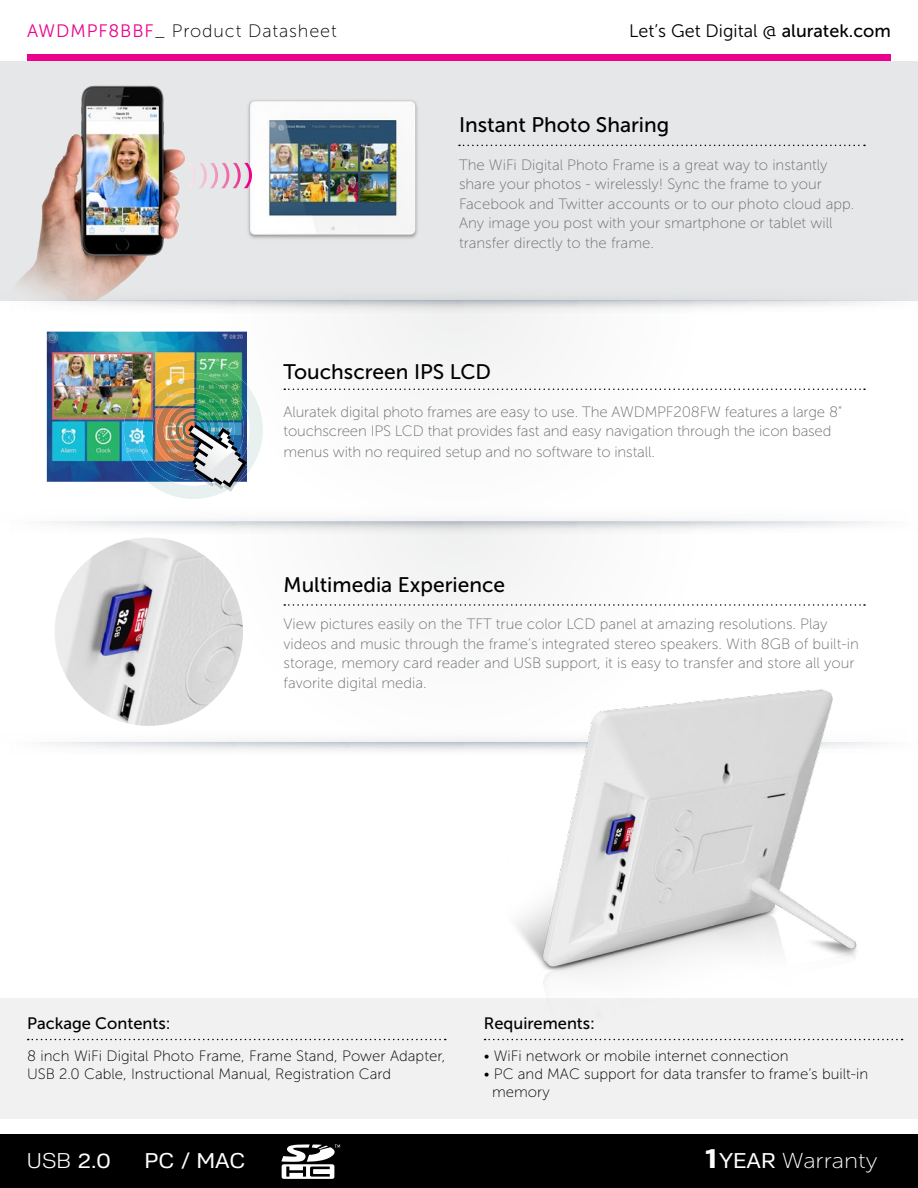
<style>
.page{position:relative;width:918px;height:1188px;background:#fff}
.page>*{position:absolute;margin:0;border:0;box-sizing:border-box;transform-origin:0 0}
.t1{font:21.6px "Museo Sans 100";color:#fff;scale:1.11 1}
.t2{font:300 21.6px "Crique Grotesk";color:#fff;scale:1.11 1}
.t3{font:21.6px "Crique Grotesk";color:#fff;scale:1.11 1}
.t4{font:21px "Museo Sans 500";color:#000}
.t5{font:18px "Museo Sans 300";color:#000}
.t6{font:18px "Museo Sans 100";letter-spacing:.05em;color:#000}
.t7{font:16.5px "Museo Sans 500";color:#000}
.t8{font:15px/19.5px "Museo Sans 100";color:#6d6e71}
.t9{font:15px/18px "Museo Sans 100";color:#000}
.s1{font-family:"Museo Sans 300";color:#ec008c}
.s2{font-family:"Museo Sans 500"}
.s3{font-weight:400}
.s4{font-family:"Crique Grotesk";font-weight:700;font-size:28.35px}
.s5{font-family:"Crique Grotesk"}
</style>
<div class="page">
<div style="left:0;top:1134px;width:918px;height:54px;background:#000"></div>
<div style="left:0;top:998px;width:918px;height:121px;background:#f1f1f2"></div>
<div style="left:0;top:61px;width:918px;height:239px;background:#e6e7e8"></div>
<svg style="left:281px;top:1144px;width:59px;height:35px"></svg>
<img style="left:17px;top:85px;width:434px;height:215px">
<img style="left:199px;top:163px;width:8px;height:25px">
<img style="left:210px;top:163px;width:8px;height:25px">
<img style="left:221px;top:163px;width:8px;height:25px">
<img style="left:232px;top:163px;width:9px;height:25px">
<img style="left:244px;top:163px;width:8px;height:25px">
<img style="left:188px;top:163px;width:7px;height:25px">
<img style="left:55px;top:538px;width:188px;height:188px;border-radius:94px">
<img style="left:47px;top:332px;width:200px;height:150px">
<img style="left:122px;top:360px;width:125px;height:122px">
<img style="left:148px;top:385px;width:115px;height:114px">
<img style="left:499px;top:689px;width:397px;height:352px">
<svg style="left:28px;top:1039px;width:418px;height:1px"></svg>
<svg style="left:485px;top:1039px;width:418px;height:1px"></svg>
<svg style="left:459px;top:145px;width:406px;height:1px"></svg>
<svg style="left:284px;top:604px;width:581px;height:2px"></svg>
<svg style="left:284px;top:389px;width:581px;height:1px"></svg>
<div style="left:27px;top:54px;width:864px;height:7px;background:#ec008c"></div>
<p class="t6" style="left:27px;top:21px;width:311px"><span class="s1">AWDMPF8BBF</span>_ Product Datasheet</p>
<p class="t5" style="left:629px;top:21px;width:263px">Let’s Get Digital @ <span class="s2">aluratek.com</span></p>
<h2 class="t4" style="left:459px;top:114px;width:212px">Instant Photo Sharing</h2>
<p class="t8" style="left:459px;top:155px;width:397px">The WiFi Digital Photo Frame is a great way to instantly share your photos - wirelessly! Sync the frame to your Facebook and Twitter accounts or to our photo cloud app.<br>Any image you post with your smartphone or tablet will transfer directly to the frame.</p>
<h2 class="t4" style="left:284px;top:361px;width:209px">Touchscreen IPS LCD</h2>
<p class="t8" style="left:284px;top:402px;width:560px">Aluratek digital photo frames are easy to use. The AWDMPF208FW features a large 8” touchscreen IPS LCD that provides fast and easy navigation through the icon based</p>
<p class="t8" style="left:284px;top:443px;width:373px">menus with no required setup and no software to install.</p>
<h2 class="t4" style="left:284px;top:573px;width:223px">Multimedia Experience</h2>
<p class="t8" style="left:284px;top:614px;width:577px">View pictures easily on the TFT true color LCD panel at amazing resolutions. Play videos and music through the frame’s integrated stereo speakers. With 8GB of built-in storage, memory card reader and USB support, it is easy to transfer and store all your favorite digital media.</p>
<p class="t7" style="left:27px;top:1014px;width:145px">Package Contents:</p>
<p class="t7" style="left:484px;top:1014px;width:113px">Requirements:</p>
<p class="t9" style="left:27px;top:1047px;width:420px">8 inch WiFi Digital Photo Frame, Frame Stand, Power Adapter,<br>USB 2.0 Cable, Instructional Manual, Registration Card</p>
<p class="t9" style="left:484px;top:1047px;width:306px">• WiFi network or mobile internet connection</p>
<p class="t9" style="left:492px;top:1065px;width:378px;text-indent:-8px">• PC and MAC support for data transfer to frame’s built-in memory</p>
<h1 class="t2" style="left:27px;top:1148px;width:77px">USB <span class="s3">2.0</span></h1>
<h1 class="t3" style="left:144px;top:1148px;width:93px">PC / MAC</h1>
<h1 class="t1" style="left:705px;top:1149px;width:157px"><span class="s4">1</span><span class="s5">YEAR</span> Warranty</h1>
</div>
